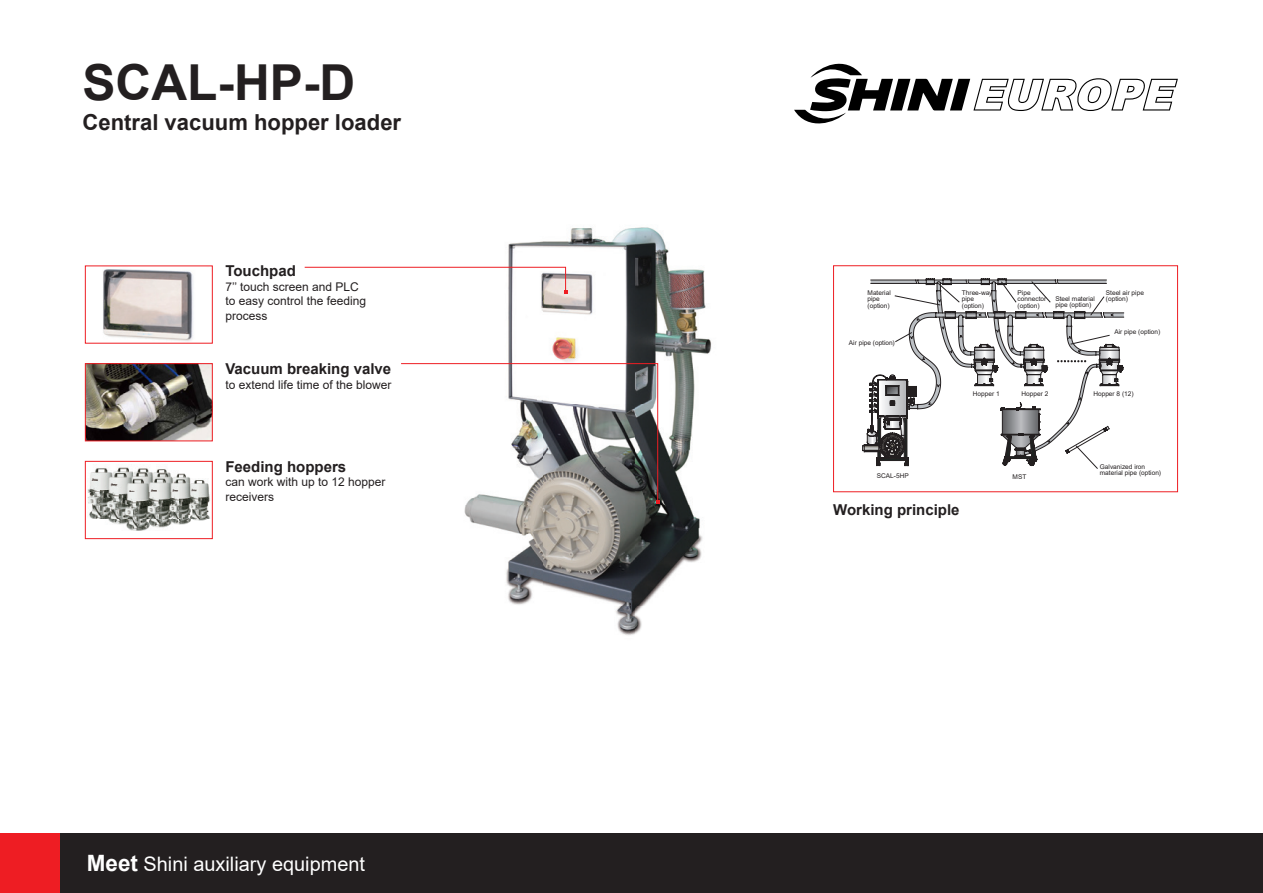
<style>
.page{position:relative;width:1263px;height:893px;background:#fff}
.page>*{position:absolute;margin:0;border:0;box-sizing:border-box;transform-origin:0 0}
.t1{font:700 49.65px "Arial";color:#231f20}
.t2{font:700 22.05px "Arial";color:#231f20}
.t3{font:19.95px "Arial";color:#fff}
.t4{font:700 15px "Arial";color:#231f20}
.t5{font:12px/14.4px "Arial";color:#231f20}
.t6{font:6.45px/6.6px "Arial";color:#231f20}
.s1{font-weight:700;font-size:22.5px}
</style>
<div class="page">
<img style="left:464px;top:227px;width:248px;height:408px">
<svg style="left:794px;top:63px;width:384px;height:61px"></svg>
<div style="left:53px;top:833px;width:1210px;height:60px;background:#231f20"></div>
<div style="left:0;top:833px;width:60px;height:60px;background:#ee1d23"></div>
<img style="left:87px;top:467px;width:123px;height:64px">
<div style="left:85px;top:461px;width:128px;height:78px;border:1px solid #ee1d23"></div>
<svg style="left:862px;top:278px;width:262px;height:191px"></svg>
<div style="left:833px;top:265px;width:345px;height:227px;border:1px solid #ee1d23"></div>
<img style="left:87px;top:365px;width:124px;height:74px">
<div style="left:85px;top:363px;width:128px;height:78px;border:1px solid #ee1d23"></div>
<img style="left:103px;top:269px;width:91px;height:72px">
<div style="left:85px;top:266px;width:128px;height:78px;border:1px solid #ee1d23"></div>
<svg style="left:304px;top:266px;width:263px;height:27px"></svg>
<svg style="left:401px;top:363px;width:258px;height:141px"></svg>
<p class="t1" style="left:83px;top:47px;width:274px">SCAL-HP-D</p>
<p class="t2" style="left:83px;top:107px;width:320px">Central vacuum hopper loader</p>
<p class="t4" style="left:225px;top:261px;width:72px">Touchpad</p>
<p class="t5" style="left:225px;top:279px;width:142px">7’’ touch screen and PLC to easy control the feeding process</p>
<p class="t4" style="left:225px;top:358px;width:167px">Vacuum breaking valve</p>
<p class="t5" style="left:225px;top:377px;width:168px">to extend life time of the blower</p>
<p class="t4" style="left:225px;top:456px;width:122px">Feeding hoppers</p>
<p class="t5" style="left:225px;top:475px;width:162px">can work with up to 12 hopper receivers</p>
<p class="t3" style="left:87px;top:850px;width:280px"><span class="s1">Meet</span> Shini auxiliary equipment</p>
<p class="t6" style="left:867px;top:289px;width:25px">Material pipe (option)</p>
<p class="t6" style="left:1055px;top:295px;width:41px">Steel material pipe (option)</p>
<p class="t6" style="left:1106px;top:289px;width:40px">Steel air pipe (option)</p>
<p class="t6" style="left:849px;top:339px;width:47px">Air pipe (option)</p>
<p class="t6" style="left:962px;top:289px;width:32px">Three-way pipe (option)</p>
<p class="t6" style="left:1018px;top:289px;width:30px">Pipe connector (option)</p>
<p class="t6" style="left:1114px;top:328px;width:48px">Air pipe (option)</p>
<p class="t6" style="left:973px;top:390px;width:28px">Hopper 1</p>
<p class="t6" style="left:1021px;top:390px;width:28px">Hopper 2</p>
<p class="t6" style="left:1093px;top:390px;width:42px">Hopper 8 (12)</p>
<p class="t6" style="left:877px;top:472px;width:33px">SCAL-5HP</p>
<p class="t6" style="left:1012px;top:473px;width:15px">MST</p>
<p class="t4" style="left:833px;top:499px;width:128px">Working principle</p>
<p class="t6" style="left:1100px;top:463px;width:63px">Galvanized iron material pipe (option)</p>
</div>
